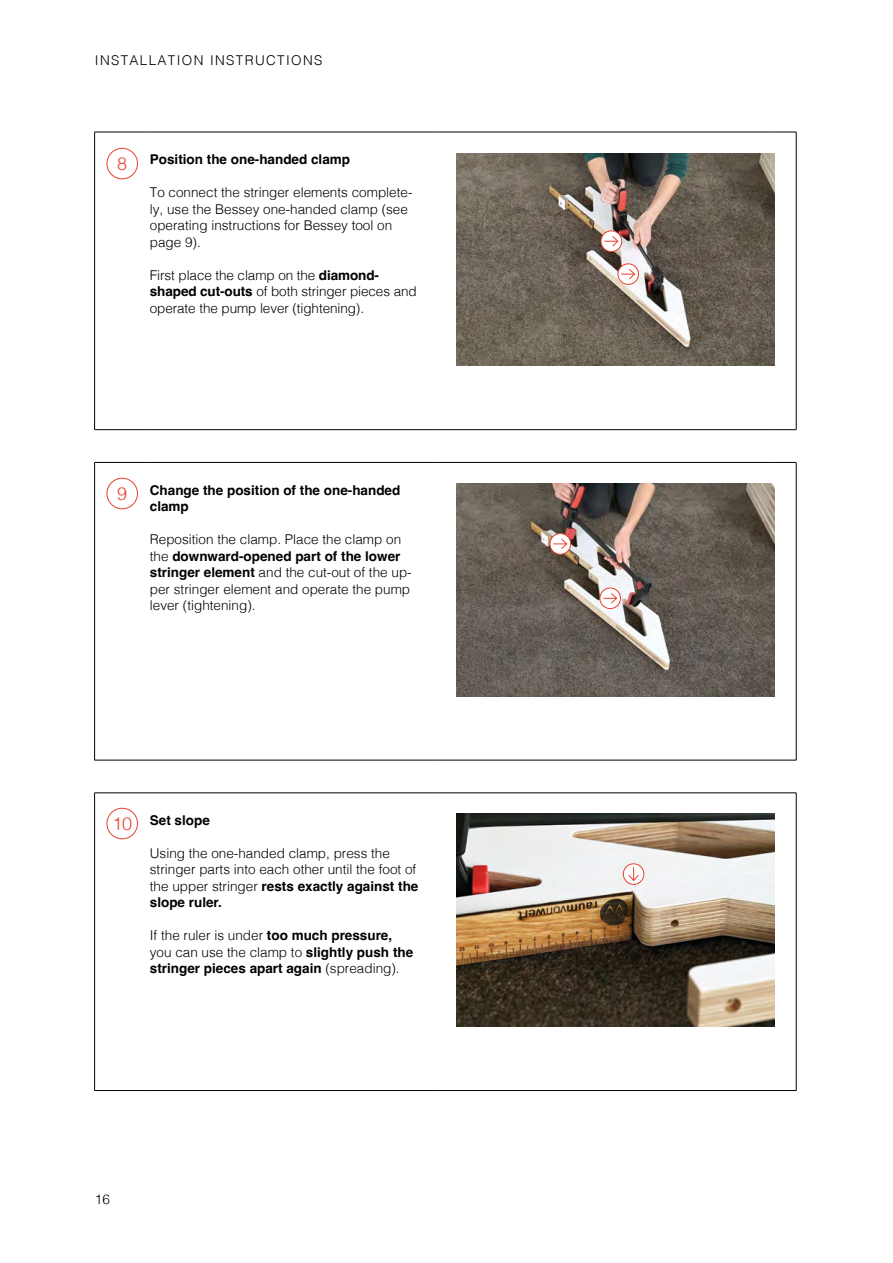
<style>
.page{position:relative;width:893px;height:1263px;background:#fff}
.page>*{position:absolute;margin:0;border:0;box-sizing:border-box;transform-origin:0 0}
.t1{font:300 18px "Helvetica";color:#e8412c}
.t2{font:300 13.5px/16.5px "Helvetica";color:#000}
.t3{font:700 13.5px/16.5px "Helvetica";color:#000}
.t4{font:300 13.5px "Helvetica";letter-spacing:.1em;color:#000}
.s1{font-weight:700}
.s2{font-weight:300;font-size:18px;color:#e8412c}
.s3{font-weight:300}
</style>
<div class="page">
<hr style="left:94px;top:760px;width:56px;height:1px;background:#000">
<hr style="left:150px;top:760px;width:285px;height:1px;background:#000">
<hr style="left:435px;top:760px;width:340px;height:1px;background:#000">
<svg style="left:775px;top:760px;width:21px;height:1px"></svg>
<hr style="left:94px;top:792px;width:56px;height:1px;background:#000">
<hr style="left:150px;top:792px;width:285px;height:1px;background:#000">
<hr style="left:435px;top:792px;width:340px;height:1px;background:#000">
<svg style="left:775px;top:792px;width:21px;height:1px"></svg>
<hr style="left:94px;top:429px;width:56px;height:1px;background:#000">
<hr style="left:150px;top:429px;width:285px;height:1px;background:#000">
<hr style="left:435px;top:429px;width:340px;height:1px;background:#000">
<svg style="left:775px;top:429px;width:21px;height:1px"></svg>
<hr style="left:94px;top:462px;width:56px;height:1px;background:#000">
<hr style="left:150px;top:462px;width:285px;height:1px;background:#000">
<hr style="left:435px;top:462px;width:340px;height:1px;background:#000">
<svg style="left:775px;top:462px;width:21px;height:1px"></svg>
<hr style="left:94px;top:132px;width:1px;height:297px;background:#000">
<hr style="left:94px;top:132px;width:56px;height:1px;background:#000">
<hr style="left:150px;top:132px;width:285px;height:1px;background:#000">
<hr style="left:435px;top:132px;width:340px;height:1px;background:#000">
<svg style="left:775px;top:132px;width:21px;height:1px"></svg>
<hr style="left:796px;top:132px;width:1px;height:297px;background:#000">
<hr style="left:94px;top:463px;width:1px;height:297px;background:#000">
<hr style="left:796px;top:463px;width:1px;height:297px;background:#000">
<hr style="left:94px;top:793px;width:1px;height:297px;background:#000">
<hr style="left:94px;top:1090px;width:56px;height:1px;background:#000">
<hr style="left:150px;top:1090px;width:285px;height:1px;background:#000">
<hr style="left:435px;top:1090px;width:340px;height:1px;background:#000">
<hr style="left:796px;top:793px;width:1px;height:297px;background:#000">
<svg style="left:775px;top:1090px;width:21px;height:1px"></svg>
<div style="left:107px;top:148px;width:31px;height:31px;border:1px solid #e8412c;border-radius:50%"></div>
<img style="left:456px;top:153px;width:319px;height:213px">
<div style="left:107px;top:478px;width:31px;height:31px;border:1px solid #e8412c;border-radius:50%"></div>
<img style="left:456px;top:483px;width:319px;height:213px">
<div style="left:107px;top:808px;width:31px;height:31px;border:1px solid #e8412c;border-radius:50%"></div>
<img style="left:456px;top:814px;width:319px;height:212px">
<svg style="left:600px;top:588px;width:20px;height:20px"></svg>
<div style="left:600px;top:588px;width:21px;height:21px;border:1px solid #e8412c;border-radius:50%"></div>
<svg style="left:603px;top:592px;width:15px;height:12px"></svg>
<svg style="left:623px;top:864px;width:21px;height:20px"></svg>
<div style="left:623px;top:863px;width:21px;height:22px;border:1px solid #e8412c;border-radius:50%"></div>
<svg style="left:628px;top:867px;width:11px;height:14px"></svg>
<svg style="left:550px;top:533px;width:21px;height:21px"></svg>
<div style="left:550px;top:533px;width:21px;height:22px;border:1px solid #e8412c;border-radius:50%"></div>
<svg style="left:553px;top:538px;width:15px;height:12px"></svg>
<svg style="left:618px;top:264px;width:20px;height:20px"></svg>
<div style="left:618px;top:263px;width:21px;height:22px;border:1px solid #e8412c;border-radius:50%"></div>
<svg style="left:621px;top:268px;width:15px;height:12px"></svg>
<svg style="left:601px;top:231px;width:21px;height:21px"></svg>
<div style="left:601px;top:230px;width:21px;height:22px;border:1px solid #e8412c;border-radius:50%"></div>
<svg style="left:604px;top:235px;width:15px;height:12px"></svg>
<p class="t4" style="left:95px;top:49px;width:229px">INSTALLATION INSTRUCTIONS</p>
<h1 class="t1" style="left:117px;top:148px;width:12px">8</h1>
<p class="t3" style="left:150px;top:153px;width:202px">Position the one-handed clamp</p>
<p class="t2" style="left:150px;top:183px;width:264px">To connect the stringer elements complete&shy;ly, use the Bessey one-handed clamp (see operating instructions for Bessey tool on page 9).</p>
<p class="t2" style="left:150px;top:266px;width:268px">First place the clamp on the <span class="s1">diamond&shy;shaped cut-outs</span> of both stringer pieces and operate the pump lever (tightening).</p>
<h1 class="t1" style="left:117px;top:478px;width:12px">9</h1>
<p class="t3" style="left:150px;top:483px;width:252px">Change the position of the one-handed clamp</p>
<p class="t2" style="left:150px;top:530px;width:263px">Reposition the clamp. Place the clamp on the <span class="s1">downward-opened part of the lower stringer element</span> and the cut-out of the up&shy;per stringer element and operate the pump lever (tightening).</p>
<p class="t3" style="left:112px;top:813px;width:99px"><span class="s2">10</span> Set slope</p>
<p class="t2" style="left:150px;top:843px;width:270px">Using the one-handed clamp, press the stringer parts into each other until the foot of the upper stringer <span class="s1">rests exactly against the slope ruler.</span></p>
<p class="t3" style="left:150px;top:928px;width:265px"><span class="s3">If the ruler is under</span> too much pressure, <span class="s3">you can use the clamp to</span> slightly push the stringer pieces apart again <span class="s3">(spreading).</span></p>
<p class="t2" style="left:95px;top:1190px;width:17px">16</p>
</div>
